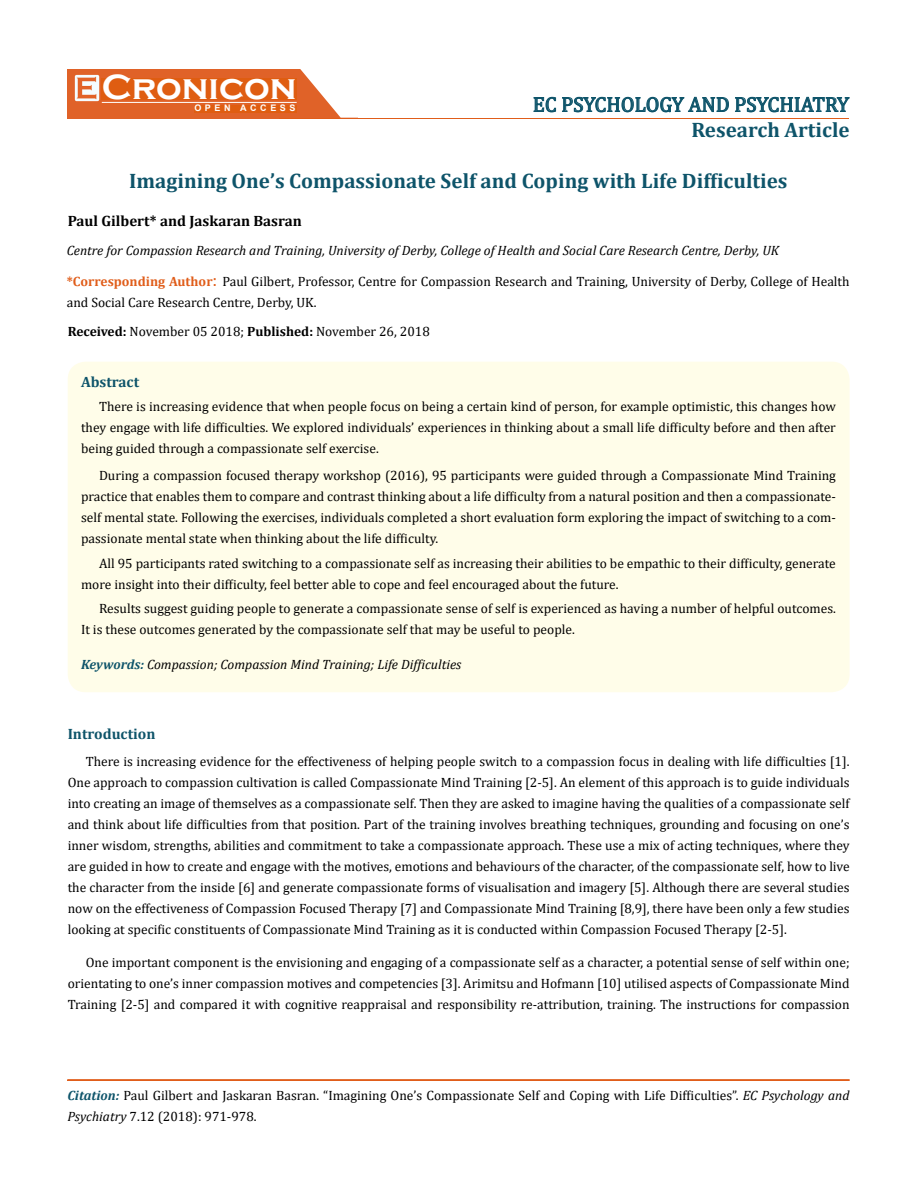
<style>
.page{position:relative;width:917px;height:1190px;background:#fff}
.page>*{position:absolute;margin:0;border:0;box-sizing:border-box;transform-origin:0 0}
.t1{font:700 36px "Copperplate Gothic";color:#fff}
.t2{font:700 21px "Cambria";color:#0e546a}
.t3{font:21px "Cambria";color:#0e546a}
.t4{font:700 15px "Cambria";color:#000}
.t5{font:700 15px "Cambria";color:#0e546a}
.t6{font:13.5px/21px "Cambria";color:#000}
.t7{font:italic 13.5px "Cambria";color:#000}
.t8{font:700 9px "Arial";letter-spacing:.4em;color:#fff}
.s1{font-weight:700;color:#e05d1a}
.s2{font-size:18px;color:#e05d1a}
.s3{font-weight:700}
.s4{font-weight:700;color:#0e546a}
.s5{font-weight:700;font-style:italic;color:#0e546a}
.s6{font-style:italic}
</style>
<div class="page">
<div style="left:67px;top:70px;width:290px;height:49px;background:#e06228"></div>
<svg style="left:300px;top:69px;width:58px;height:49px"></svg>
<img style="left:75px;top:75px;width:24px;height:26px">
<div style="left:102px;top:79px;width:195px;height:21px;background:#df5d11"></div>
<div style="left:194px;top:105px;width:103px;height:7px;background:#df5d11"></div>
<svg style="left:533px;top:97px;width:23px;height:15px"></svg>
<svg style="left:562px;top:97px;width:287px;height:15px"></svg>
<hr style="left:102px;top:102px;width:194px;height:1px;background:#fff">
<hr style="left:279px;top:118px;width:569px;height:1px;background:#e05d1a">
<hr style="left:67px;top:1080px;width:782px;height:1px;background:#e05d1a">
<div style="left:67px;top:1079px;width:782px;height:1px;border:1px solid #e05d1a"></div>
<div style="left:68px;top:362px;width:781px;height:330px;background:#fffde9;border-radius:18px"></div>
<h1 class="t1" style="left:102px;top:68px;width:196px">Cronicon</h1>
<p class="t8" style="left:194px;top:102px;width:103px">OPEN ACCESS</p>
<h2 class="t3" style="left:532px;top:92px;width:318px">EC PSYCHOLOGY AND PSYCHIATRY</h2>
<h2 class="t2" style="left:691px;top:115px;width:160px">Research Article</h2>
<h2 class="t2" style="left:129px;top:166px;width:659px">Imagining One’s Compassionate Self and Coping with Life Difficulties</h2>
<p class="t4" style="left:68px;top:211px;width:236px">Paul Gilbert* and Jaskaran Basran</p>
<p class="t7" style="left:67px;top:241px;width:713px">Centre for Compassion Research and Training, University of Derby, College of Health and Social Care Research Centre, Derby, UK</p>
<p class="t6" style="left:67px;top:271px;width:784px"><span class="s1">*Corresponding Author</span><span class="s2">:</span> Paul Gilbert, Professor, Centre for Compassion Research and Training, University of Derby, College of Health and Social Care Research Centre, Derby, UK.</p>
<p class="t6" style="left:68px;top:320px;width:363px"><span class="s3">Received:</span> November 05 2018; <span class="s3">Published:</span> November 26, 2018</p>
<p class="t5" style="left:81px;top:371px;width:60px">Abstract</p>
<p class="t6" style="left:81px;top:396px;width:756px;text-align:justify;text-indent:18px">There is increasing evidence that when people focus on being a certain kind of person, for example optimistic, this changes how they engage with life difficulties. We explored individuals’ experiences in thinking about a small life difficulty before and then after being guided through a compassionate self exercise.</p>
<p class="t6" style="left:81px;top:465px;width:756px;text-align:justify;text-indent:18px">During a compassion focused therapy workshop (2016), 95 participants were guided through a Compassionate Mind Training practice that enables them to compare and contrast thinking about a life difficulty from a natural position and then a compassionate&shy;self mental state. Following the exercises, individuals completed a short evaluation form exploring the impact of switching to a com&shy;passionate mental state when thinking about the life difficulty.</p>
<p class="t6" style="left:81px;top:553px;width:756px;text-indent:18px">All 95 participants rated switching to a compassionate self as increasing their abilities to be empathic to their difficulty, generate more insight into their difficulty, feel better able to cope and feel encouraged about the future.</p>
<p class="t6" style="left:81px;top:598px;width:756px;text-indent:18px">Results suggest guiding people to generate a compassionate sense of self is experienced as having a number of helpful outcomes.<br>It is these outcomes generated by the compassionate self that may be useful to people.</p>
<p class="t7" style="left:81px;top:655px;width:382px"><span class="s4">Keywords:</span> Compassion; Compassion Mind Training; Life Difficulties</p>
<p class="t5" style="left:68px;top:723px;width:89px">Introduction</p>
<p class="t6" style="left:68px;top:751px;width:783px;text-align:justify;text-indent:18px">There is increasing evidence for the effectiveness of helping people switch to a compassion focus in dealing with life difficulties [1].<br>One approach to compassion cultivation is called Compassionate Mind Training [2-5]. An element of this approach is to guide individuals into creating an image of themselves as a compassionate self. Then they are asked to imagine having the qualities of a compassionate self and think about life difficulties from that position. Part of the training involves breathing techniques, grounding and focusing on one’s inner wisdom, strengths, abilities and commitment to take a compassionate approach. These use a mix of acting techniques, where they are guided in how to create and engage with the motives, emotions and behaviours of the character, of the compassionate self, how to live the character from the inside [6] and generate compassionate forms of visualisation and imagery [5]. Although there are several studies now on the effectiveness of Compassion Focused Therapy [7] and Compassionate Mind Training [8,9], there have been only a few studies looking at specific constituents of Compassionate Mind Training as it is conducted within Compassion Focused Therapy [2-5].</p>
<p class="t6" style="left:68px;top:952px;width:783px;text-align:justify;text-indent:18px">One important component is the envisioning and engaging of a compassionate self as a character, a potential sense of self within one; orientating to one’s inner compassion motives and competencies [3]. Arimitsu and Hofmann [10] utilised aspects of Compassionate Mind Training [2-5] and compared it with cognitive reappraisal and responsibility re-attribution, training. The instructions for compassion</p>
<p class="t6" style="left:67px;top:1084px;width:783px"><span class="s5">Citation:</span> Paul Gilbert and Jaskaran Basran. “Imagining One’s Compassionate Self and Coping with Life Difficulties”. <span class="s6">EC Psychology and<br>Psychiatry</span> 7.12 (2018): 971-978.</p>
</div>
